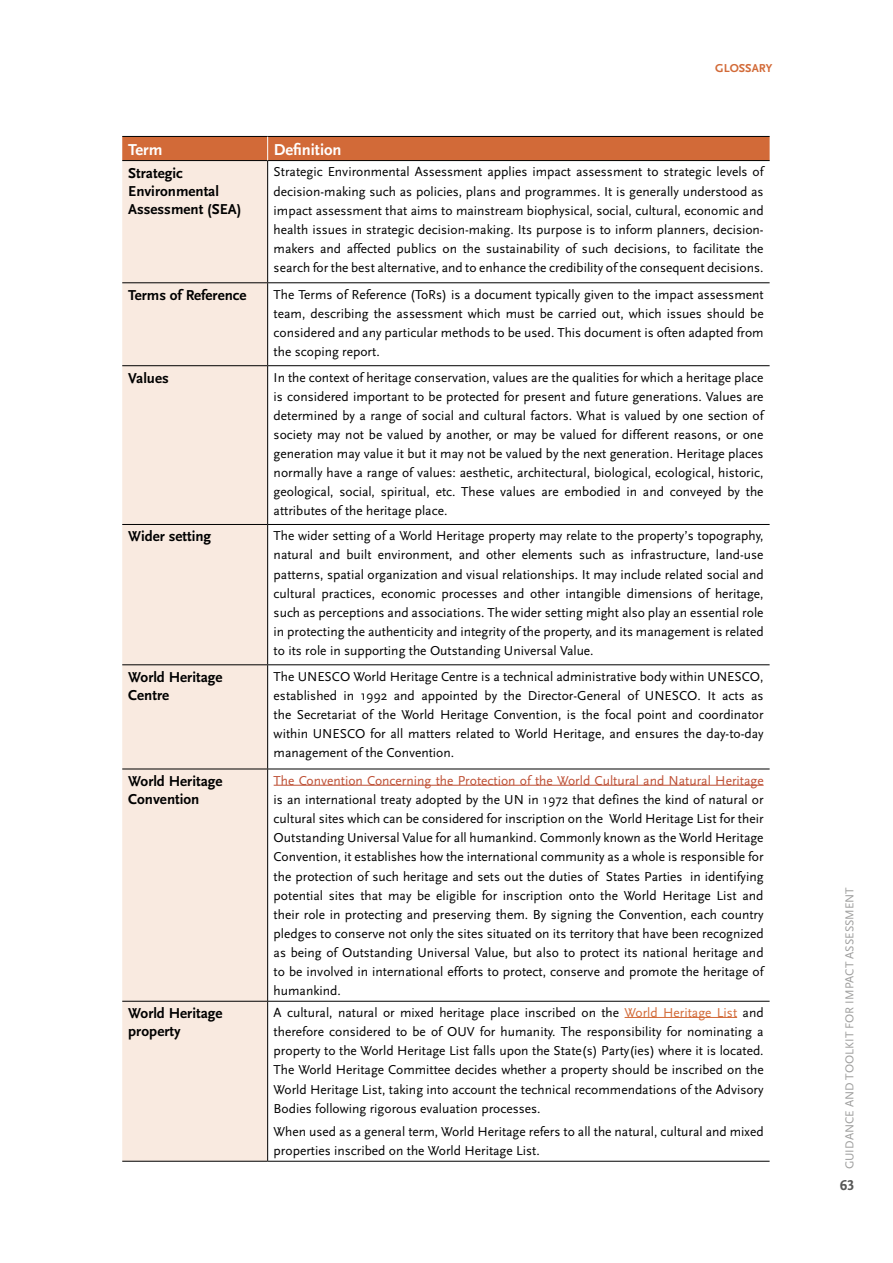
<style>
.page{position:relative;width:893px;height:1263px;background:#fff}
.page>*{position:absolute;margin:0;border:0;box-sizing:border-box;transform-origin:0 0}
.t1{font:700 16.5px "Scala Sans Pro";color:#fff}
.t2{font:700 15px/18px "Scala Sans Pro";color:#000}
.t3{font:15px "Scala Sans Bold LF";color:#575756}
.t4{font:13.5px/19.2px "Scala Sans";color:#000}
.t5{font:13.5px "Scala Sans";color:#bd4e33}
.t6{font:12px "Scala Sans Regular LF";color:#9d9d9c}
.t7{font:12px "Scala Sans Bold LF";color:#d26a38}
.s1{color:#d26a38}
</style>
<div class="page">
<div style="left:122px;top:161px;width:145px;height:1000px;background:#f9eae0"></div>
<hr style="left:267px;top:161px;width:1px;height:121px;background:#000">
<hr style="left:122px;top:282px;width:146px;height:1px;background:#000">
<hr style="left:268px;top:282px;width:502px;height:1px;background:#000">
<hr style="left:267px;top:283px;width:1px;height:82px;background:#000">
<hr style="left:122px;top:365px;width:146px;height:1px;background:#000">
<hr style="left:268px;top:365px;width:502px;height:1px;background:#000">
<hr style="left:267px;top:366px;width:1px;height:158px;background:#000">
<hr style="left:122px;top:524px;width:146px;height:1px;background:#000">
<hr style="left:268px;top:524px;width:502px;height:1px;background:#000">
<hr style="left:267px;top:525px;width:1px;height:139px;background:#000">
<hr style="left:122px;top:664px;width:146px;height:1px;background:#000">
<hr style="left:268px;top:664px;width:502px;height:1px;background:#000">
<hr style="left:267px;top:665px;width:1px;height:104px;background:#000">
<hr style="left:122px;top:769px;width:146px;height:1px;background:#000">
<hr style="left:268px;top:769px;width:502px;height:1px;background:#000">
<hr style="left:267px;top:769px;width:1px;height:232px;background:#000">
<hr style="left:122px;top:1001px;width:146px;height:1px;background:#000">
<hr style="left:268px;top:1001px;width:502px;height:1px;background:#000">
<hr style="left:267px;top:1001px;width:1px;height:160px;background:#000">
<hr style="left:122px;top:1161px;width:146px;height:1px;background:#000">
<hr style="left:268px;top:1161px;width:502px;height:1px;background:#000">
<svg style="left:122px;top:136px;width:648px;height:25px;background:#c26234"></svg>
<hr style="left:274px;top:785px;width:490px;height:1px;background:#bd4e33">
<hr style="left:625px;top:1017px;width:112px;height:1px;background:#d26a38">
<p class="t7" style="left:715px;top:61px;width:59px">GLOSSARY</p>
<p class="t1" style="left:274px;top:140px;width:69px">Definition</p>
<p class="t1" style="left:128px;top:140px;width:36px">Term</p>
<p class="t2" style="left:128px;top:164px;width:115px">Strategic<br>Environmental<br>Assessment (SEA(</p>
<p class="t4" style="left:274px;top:163px;width:491px;text-align:justify">Strategic Environmental Assessment applies impact assessment to strategic levels of decision-making such as policies, plans and programmes It. is generally understood as impact assessment that aims to mainstream biophysical, social, cultural, economic and</p>
<p class="t4" style="left:274px;top:239px;width:491px">makers and affected publics on the sustainability of such decisions, to facilitate the</p>
<p class="t4" style="left:274px;top:220px;width:491px">health issues in strategic decision-making. Its purpose is to inform planners, decision-</p>
<p class="t4" style="left:274px;top:255px;width:491px;line-height:26.5px">search for the best alternative, and to enhance the credibility ofthe consequent decisions.<br>The Terms of Reference (ToRs) is a document typically given to the impact assessment</p>
<p class="t2" style="left:128px;top:286px;width:120px">Terms of Reference</p>
<p class="t2" style="left:128px;top:369px;width:42px">Values</p>
<p class="t2" style="left:128px;top:528px;width:84px">Wider setting</p>
<p class="t4" style="left:274px;top:304px;width:491px;text-align:justify">team, describing the assessment which must be carried out, which issues should be considered and any particular methods to be used. This document is often adapted from the scoping report.</p>
<p class="t4" style="left:274px;top:368px;width:491px">In the context of heritage conservation, values are the qualities for which a heritage place</p>
<p class="t4" style="left:274px;top:387px;width:491px;text-align:justify">is considered important to be protected for present and future generations. Values are determined by a range of social and cultural factors. What is valued by one section of society may not be valued by another, or may be valued for different reasons, or one generation may value it but it may not be valued by the next generation. Heritage places normally have a range of values: aesthetic, architectural, biological, ecological, historic, geological, social, spiritual, etc. These values are embodied in and conveyed by the attributes of the heritage place.</p>
<p class="t4" style="left:274px;top:527px;width:491px">The wider setting of a World Heritage property may relate to the property s’ topography,</p>
<p class="t4" style="left:630px;top:546px;width:81px">infrastructure,</p>
<p class="t4" style="left:274px;top:546px;width:491px">natural<br>patterns, spatial organization and visual relationships It. may include related social and cultural practices, economic processes and other intangible dimensions of heritage, such as perceptions and associations. The wider setting might also play an essential role in protecting the authenticity and integrity ofthe property, and its management is related to its role in supporting the Outstanding Universal Value.</p>
<p class="t4" style="left:319px;top:546px;width:23px">and</p>
<p class="t4" style="left:346px;top:546px;width:27px">built</p>
<p class="t4" style="left:459px;top:546px;width:23px">and</p>
<p class="t4" style="left:486px;top:546px;width:31px">other</p>
<p class="t4" style="left:522px;top:546px;width:53px">elements</p>
<p class="t4" style="left:579px;top:546px;width:28px">such</p>
<p class="t4" style="left:716px;top:546px;width:49px">land-use</p>
<p class="t4" style="left:378px;top:546px;width:76px">environment,</p>
<p class="t4" style="left:612px;top:546px;width:14px">as</p>
<p class="t2" style="left:128px;top:668px;width:96px">World Heritage<br>Centre</p>
<p class="t4" style="left:274px;top:667px;width:491px;text-align:right">The UNESCO World Heritage Centre is a technical administrative body within UNESCO, as</p>
<p class="t4" style="left:627px;top:686px;width:13px">of</p>
<p class="t4" style="left:274px;top:686px;width:491px">established<br>the Secretariat of the World Heritage Convention, is the focal point and coordinator within UNESCO for all matters related to World Heritage, and ensures the day t o- -day management of the Convention.</p>
<p class="t4" style="left:394px;top:686px;width:23px">and</p>
<p class="t4" style="left:421px;top:686px;width:58px">appointed</p>
<p class="t4" style="left:485px;top:686px;width:14px">by</p>
<p class="t4" style="left:504px;top:686px;width:19px">the</p>
<p class="t4" style="left:528px;top:686px;width:95px">Director-General</p>
<p class="t4" style="left:645px;top:686px;width:58px">UNESCO.</p>
<p class="t4" style="left:344px;top:686px;width:12px">in</p>
<p class="t4" style="left:707px;top:686px;width:10px">It</p>
<p class="t4" style="left:722px;top:686px;width:24px">acts</p>
<p class="t4" style="left:361px;top:686px;width:28px">1992</p>
<p class="t2" style="left:128px;top:772px;width:96px">World Heritage<br>Convention</p>
<p class="t5" style="left:274px;top:773px;width:491px">The Convention Concerning the Protection of the World Cultural and Natural Heritage</p>
<p class="t4" style="left:274px;top:790px;width:491px;text-align:right">is an international treaty adopted by the UN in 1972 that defines the kind of natural or<br>World Heritage List for their</p>
<p class="t4" style="left:274px;top:809px;width:331px">cultural sites which can be considered for inscription on the</p>
<p class="t4" style="left:274px;top:828px;width:491px">Outstanding Universal Value for all humankind. Commonly known as the World Heritage</p>
<p class="t4" style="left:274px;top:848px;width:491px">Convention it, establishes how the international community as a whole is responsible for</p>
<p class="t4" style="left:690px;top:867px;width:75px">in identifying</p>
<p class="t4" style="left:274px;top:867px;width:491px">the protection of such heritage and sets out the duties of<br>potential sites that may be eligible for inscription onto the World Heritage List and their role in protecting and preserving them. By signing the Convention, each country pledges to conserve not only the sites situated on its territory that have been recognized as being of Outstanding Universal Value, but also to protect its national heritage and to be involved in international efforts to protect, conserve and promote the heritage of humankind.</p>
<p class="t4" style="left:606px;top:867px;width:78px">States Parties</p>
<p class="t2" style="left:128px;top:1004px;width:96px">World Heritage property</p>
<p class="t4" style="left:274px;top:1003px;width:491px;text-align:justify">A cultural, natural or mixed heritage place inscribed on the <span class="s1">World Heritage List</span> and therefore considered to be of OUV for humanity. The responsibility for nominating a property to the World Heritage List falls upon the State s( ) Party(ies) where isit located.<br>The World Heritage Committee decides whether a property should be inscribed on the World Heritage List, taking into account the technical recommendations of the Advisory Bodies following rigorous evaluation processes.</p>
<p class="t4" style="left:274px;top:1122px;width:491px">When used as a general term, World Heritage refers to all the natural, cultural and mixed properties inscribed on the World Heritage List.</p>
<p class="t6" style="left:843px;top:1169px;width:284px;rotate:-90deg">GUIDANCE AND TOOLKIT FOR IMPACT ASSESSMENT</p>
<p class="t3" style="left:840px;top:1177px;width:16px">63</p>
</div>
